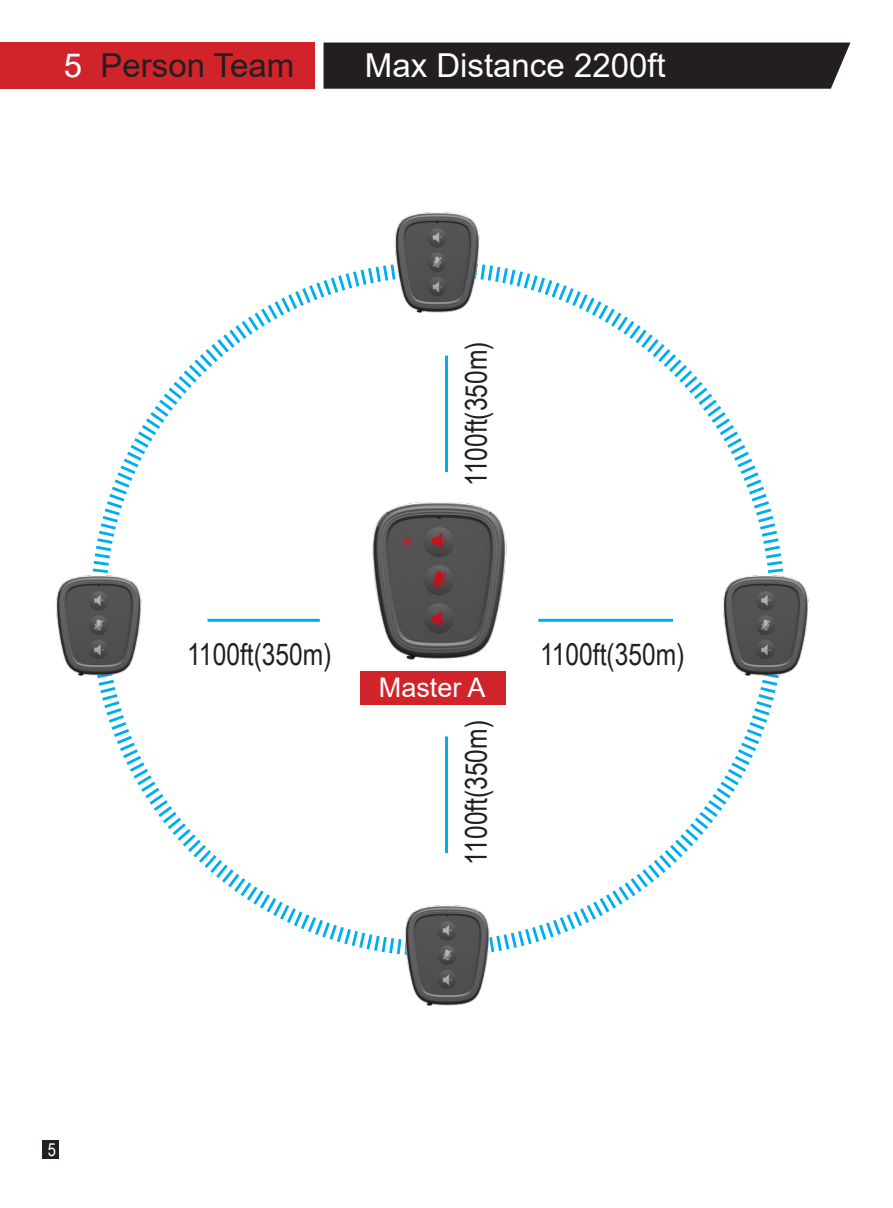
<style>
.page{position:relative;width:893px;height:1208px;background:#fff}
.page>*{position:absolute;margin:0;border:0;box-sizing:border-box;transform-origin:0 0}
.t1{font:33px "Arial";color:#fff}
.t2{font:33px "Arial";color:#231f20}
.t3{font:30px "Arial Narrow";color:#231f20}
.t4{font:27px "Arial";color:#fff}
.t5{font:18px "Arial Narrow";color:#fff}
.s1{color:#fff}
</style>
<div class="page">
<div style="left:324px;top:43px;width:526px;height:46px;background:#231f20"></div>
<div style="left:0;top:43px;width:315px;height:46px;background:#d1232a"></div>
<svg style="left:93px;top:265px;width:690px;height:689px"></svg>
<hr style="left:207px;top:619px;width:113px;height:3px;background:#00aeef">
<hr style="left:538px;top:619px;width:135px;height:3px;background:#00aeef">
<hr style="left:445px;top:355px;width:3px;height:117px;background:#00aeef">
<hr style="left:445px;top:736px;width:3px;height:117px;background:#00aeef">
<img style="left:350px;top:492px;width:176px;height:176px">
<img style="left:381px;top:212px;width:111px;height:105px">
<img style="left:391px;top:899px;width:111px;height:107px">
<img style="left:710px;top:569px;width:99px;height:111px">
<img style="left:56px;top:569px;width:97px;height:111px">
<div style="left:43px;top:1140px;width:16px;height:19px;background:#231f20"></div>
<div style="left:360px;top:671px;width:146px;height:34px;background:#d1232a"></div>
<p class="t2" style="left:64px;top:43px;width:232px"><span class="s1">5</span> Person Team</p>
<p class="t1" style="left:365px;top:43px;width:302px">Max Distance 2200ft</p>
<p class="t3" style="left:454px;top:486px;width:146px;rotate:-90deg">1100ft(350m)</p>
<p class="t3" style="left:187px;top:632px;width:146px">1100ft(350m)</p>
<p class="t3" style="left:540px;top:632px;width:146px">1100ft(350m)</p>
<p class="t4" style="left:379px;top:669px;width:108px">Master A</p>
<p class="t3" style="left:454px;top:864px;width:146px;rotate:-90deg">1100ft(350m)</p>
<p class="t5" style="left:48px;top:1136px;width:10px">5</p>
</div>
